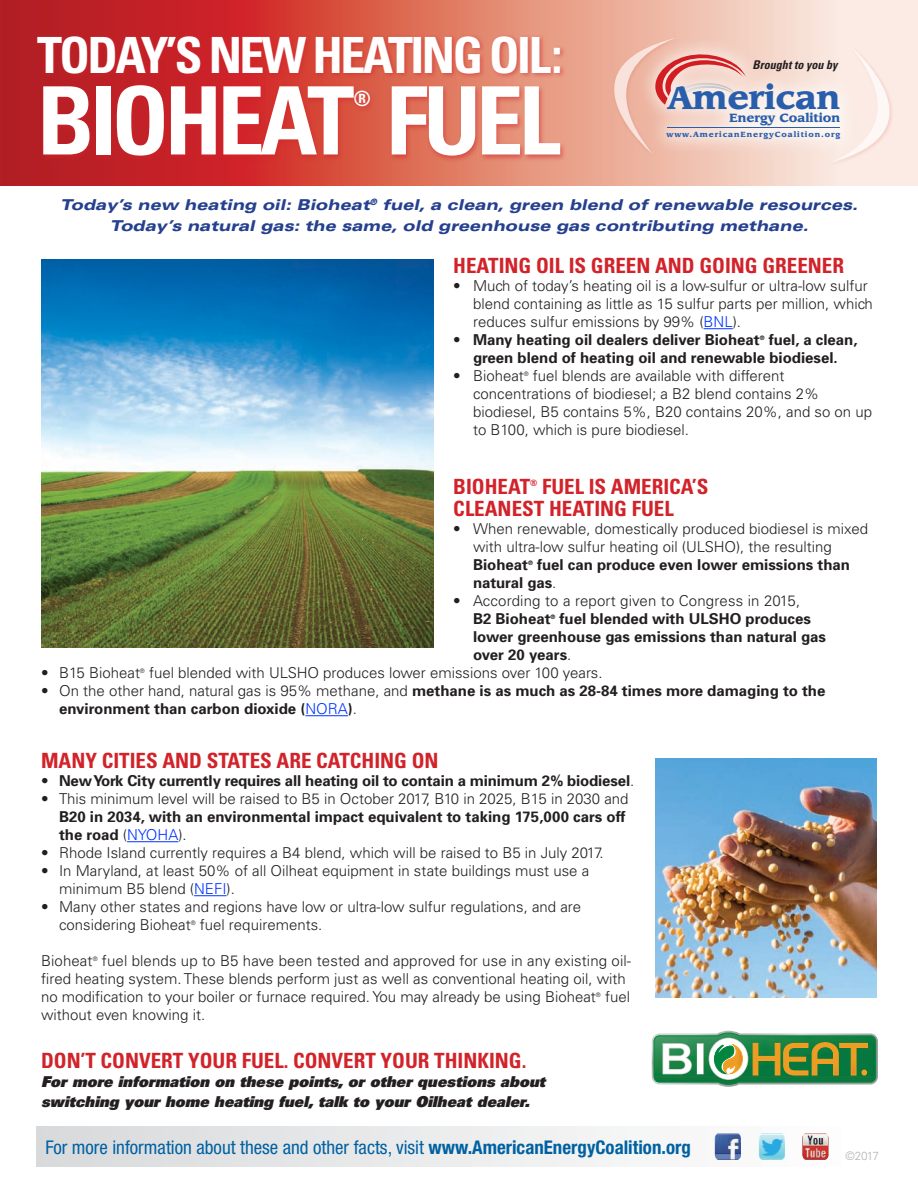
<style>
.page{position:relative;width:918px;height:1188px;background:#fff}
.page>*{position:absolute;margin:0;border:0;box-sizing:border-box;transform-origin:0 0}
.t1{font:700 condensed 94.35px "Univers";letter-spacing:-.05em;color:#fff}
.t2{font:700 condensed 49.95px "Univers";letter-spacing:-.05em;color:#fff}
.t3{font:900 31.65px "Leawood";color:#285eab}
.t4{font:700 condensed 21px/22.5px "Univers";color:#d2232a}
.t5{font:700 condensed 21px "Univers";color:#fff}
.t6{font:condensed 18.9px "Helvetica Neue";color:#0061a2}
.t7{font:300 15px/18px "Univers";color:#231f20}
.t8{font:700 15px/18px "Univers";color:#231f20}
.t9{font:italic 900 expanded 15px "Univers";color:#25408f}
.t10{font:italic 900 15px/19.5px "Univers";color:#231f20}
.t11{font:italic 700 condensed 12px "Univers";color:#231f20}
.t12{font:900 11.7px "Leawood";color:#285eab}
.t13{font:300 11.7px "Univers";color:#b2b4b6}
.t14{font:700 condensed 8.7px "Univers";color:#d2232a}
.t15{font:900 7.35px "Leawood";letter-spacing:.125em;color:#285eab}
.t16{font:300 6.15px "Univers";color:#231f20}
.t17{font:700 6.15px "Univers";color:#231f20}
.s1{color:#0034ff}
.s2{font-weight:300}
.s3{font-weight:700}
.s4{font-weight:300;color:#0034ff}
</style>
<div class="page">
<svg style="left:0;top:0;width:918px;height:186px;background:#dc7b71"></svg>
<svg style="left:704px;top:328px;width:29px;height:1px"></svg>
<hr style="left:305px;top:715px;width:43px;height:1px;background:#0034ff">
<hr style="left:127px;top:841px;width:51px;height:1px;background:#0034ff">
<hr style="left:194px;top:895px;width:33px;height:1px;background:#0034ff">
<div style="left:34px;top:34px;width:532px;height:128px;background:#d2232a;opacity:.52"></div>
<div style="left:36px;top:1127px;width:841px;height:40px;background:linear-gradient(to right,#d9dadc,#fdfdfe)"></div>
<img style="left:715px;top:1134px;width:26px;height:26px">
<img style="left:759px;top:1134px;width:26px;height:26px">
<img style="left:802px;top:1134px;width:27px;height:26px">
<img style="left:652px;top:1031px;width:226px;height:56px">
<svg style="left:654px;top:1033px;width:222px;height:52px;background:#649a5f"></svg>
<img style="left:41px;top:259px;width:392px;height:388px">
<img style="left:656px;top:758px;width:221px;height:239px">
<svg style="left:827px;top:45px;width:80px;height:125px;background:#faebe5"></svg>
<div style="left:637px;top:36px;width:222px;height:121px;background:#fff;opacity:.75"></div>
<svg style="left:600px;top:31px;width:146px;height:125px;background:#efc0b3"></svg>
<hr style="left:667px;top:127px;width:172px;height:1px;background:#285eab">
<p class="t2" style="left:37px;top:24px;width:527px">TODAY’S NEW HEATING OIL:</p>
<p class="t1" style="left:37px;top:63px;width:525px">BIOHEAT FUEL</p>
<p class="t5" style="left:353px;top:86px;width:19px">®</p>
<p class="t11" style="left:753px;top:58px;width:86px">Brought to you by</p>
<p class="t3" style="left:668px;top:79px;width:174px">American</p>
<p class="t12" style="left:729px;top:110px;width:113px">Energy Coalition</p>
<p class="t15" style="left:667px;top:130px;width:175px">www.AmericanEnergyCoalition.org</p>
<p class="t9" style="left:60px;top:196px;width:799px">Today’s new heating oil: Bioheat<sup>®</sup> fuel, a clean, green blend of renewable resources.</p>
<p class="t9" style="left:110px;top:217px;width:700px">Today’s natural gas: the same, old greenhouse gas contributing methane.</p>
<p class="t4" style="left:453px;top:254px;width:392px">HEATING OIL IS GREEN AND GOING GREENER</p>
<p class="t7" style="left:473px;top:277px;width:401px;text-indent:-20px">• Much of today’s heating oil is a low-sulfur or ultra-low sulfur blend containing as little as 15 sulfur parts per million, which reduces sulfur emissions by 99% (<span class="s1">BNL</span>).</p>
<p class="t8" style="left:453px;top:330px;width:308px"><span class="s2">•</span> Many heating oil dealers deliver Bioheat</p>
<p class="t17" style="left:760px;top:334px;width:6px">®</p>
<p class="t8" style="left:473px;top:330px;width:386px;text-indent:296px">fuel, a clean, green blend of heating oil and renewable biodiesel.</p>
<p class="t7" style="left:453px;top:367px;width:72px">• Bioheat</p>
<p class="t16" style="left:524px;top:370px;width:6px">®</p>
<p class="t7" style="left:473px;top:367px;width:401px;text-indent:60px">fuel blends are available with different concentrations of biodiesel; a B2 blend contains 2% biodiesel, B5 contains 5%, B20 contains 20%, and so on up to B100, which is pure biodiesel.</p>
<p class="t4" style="left:453px;top:475px;width:257px;text-indent:89px">FUEL IS AMERICA’S<br>CLEANEST HEATING FUEL</p>
<p class="t7" style="left:473px;top:520px;width:397px;text-indent:-20px">• When renewable, domestically produced biodiesel is mixed with ultra-low sulfur heating oil (ULSHO), the resulting<br><span class="s3">Bioheat</span></p>
<p class="t4" style="left:453px;top:475px;width:78px">BIOHEAT</p>
<p class="t14" style="left:530px;top:477px;width:9px">®</p>
<p class="t8" style="left:473px;top:555px;width:379px;text-indent:64px">fuel can produce even lower emissions than natural gas<span class="s2">.</span></p>
<p class="t7" style="left:473px;top:592px;width:329px;text-indent:-20px">• According to a report given to Congress in 2015,<br><span class="s3">B2 Bioheat</span></p>
<p class="t17" style="left:528px;top:559px;width:6px">®</p>
<p class="t8" style="left:473px;top:609px;width:354px;text-indent:87px">fuel blended with ULSHO produces lower greenhouse gas emissions than natural gas over 20 years<span class="s2">.</span></p>
<p class="t17" style="left:551px;top:613px;width:6px">®</p>
<p class="t7" style="left:41px;top:664px;width:100px">• B15 Bioheat</p>
<p class="t16" style="left:140px;top:667px;width:6px">®</p>
<p class="t7" style="left:149px;top:664px;width:455px">fuel blended with ULSHO produces lower emissions over 100 years.</p>
<p class="t8" style="left:59px;top:681px;width:768px;text-indent:-18px"><span class="s2">• On the other hand, natural gas is 95% methane, and</span> methane is as much as 28-84 times more damaging to the environment than carbon dioxide (<span class="s4">NORA</span>)<span class="s2">.</span></p>
<p class="t4" style="left:41px;top:749px;width:399px">MANY CITIES AND STATES ARE CATCHING ON</p>
<p class="t8" style="left:41px;top:771px;width:595px"><span class="s2">•</span> New York City currently requires all heating oil to contain a minimum 2% biodiesel<span class="s2">.</span></p>
<p class="t8" style="left:59px;top:789px;width:571px;text-indent:-18px"><span class="s2">• This minimum level will be raised to B5 in October 2017, B10 in 2025, B15 in 2030 and<br></span>B20 in 2034, with an environmental impact equivalent to taking 175,000 cars off the road <span class="s2">(</span><span class="s4">NYOHA</span><span class="s2">).</span></p>
<p class="t7" style="left:41px;top:844px;width:564px">• Rhode Island currently requires a B4 blend, which will be raised to B5 in July 2017.</p>
<p class="t7" style="left:59px;top:862px;width:532px;text-indent:-18px">• In Maryland, at least 50% of all Oilheat equipment in state buildings must use a minimum B5 blend (<span class="s1">NEFI</span>).</p>
<p class="t7" style="left:59px;top:898px;width:524px;text-indent:-18px">• Many other states and regions have low or ultra-low sulfur regulations, and are considering Bioheat</p>
<p class="t16" style="left:191px;top:919px;width:6px">®</p>
<p class="t7" style="left:200px;top:916px;width:124px">fuel requirements.</p>
<p class="t7" style="left:41px;top:952px;width:592px;text-indent:61px">fuel blends up to B5 have been tested and approved for use in any existing oil&shy;fired heating system. These blends perform just as well as conventional heating oil, with no modification to your boiler or furnace required. You may already be using Bioheat</p>
<p class="t7" style="left:41px;top:952px;width:53px">Bioheat</p>
<p class="t16" style="left:93px;top:955px;width:6px">®</p>
<p class="t16" style="left:596px;top:991px;width:6px">®</p>
<p class="t7" style="left:605px;top:988px;width:27px">fuel</p>
<p class="t7" style="left:41px;top:1006px;width:166px">without even knowing it.</p>
<p class="t4" style="left:41px;top:1048px;width:487px">DON’T CONVERT YOUR FUEL. CONVERT YOUR THINKING.</p>
<p class="t10" style="left:41px;top:1071px;width:506px">For more information on these points, or other questions about switching your home heating fuel, talk to your Oilheat dealer.</p>
<p class="t6" style="left:45px;top:1136px;width:647px">For more information about these and other facts, visit <span class="s3">www.AmericanEnergyCoalition.org</span></p>
<p class="t13" style="left:845px;top:1149px;width:35px">©2017</p>
</div>
